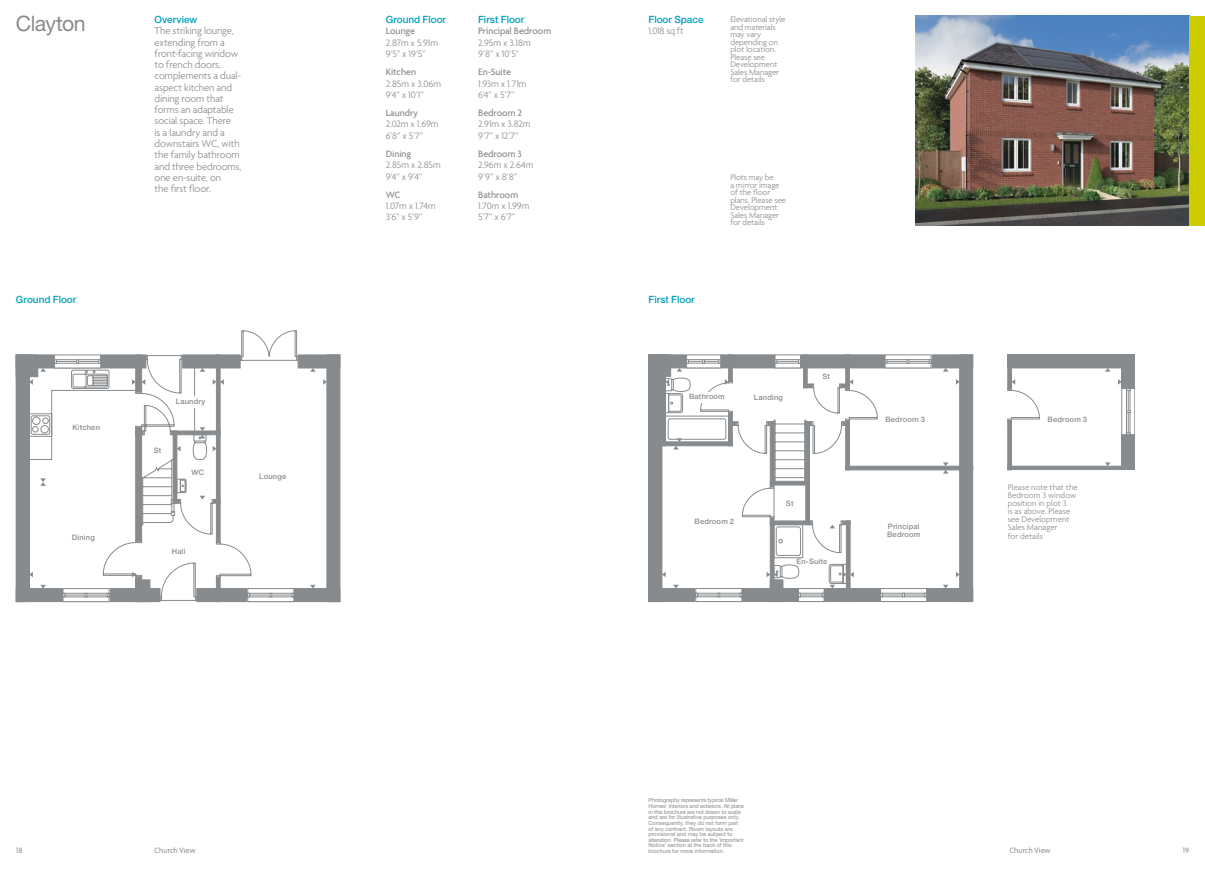
<style>
.page{position:relative;width:1205px;height:869px;background:#fff}
.page>*{position:absolute;margin:0;border:0;box-sizing:border-box;transform-origin:0 0}
.t1{font:21.25px "Helvetica Neue LT Std";letter-spacing:-.025em;color:#888b8d}
.t2{font:300 10.62px/11.2px "Agenda";letter-spacing:-.01em;color:#888b8d}
.t3{font:300 10px/11.2px "Agenda";letter-spacing:-.005em;color:#888b8d}
.t4{font:500 10px "Agenda";letter-spacing:-.005em;color:#888b8d}
.t5{font:500 10px "Helvetica Neue LT Std";letter-spacing:-.005em;color:#00a1be}
.t6{font:300 8.75px/7.5px "Agenda";color:#888b8d}
.t7{font:500 7.5px/8px "Helvetica Neue";letter-spacing:.025em;color:#888b8d}
.t8{font:300 7.5px "VAG Rounded Std";letter-spacing:.025em;color:#888b8d}
.t9{font:5.62px/5.6px "Helvetica Neue LT Std";letter-spacing:-.005em;color:#888b8d}
</style>
<div class="page">
<img style="left:915px;top:16px;width:274px;height:209px">
<div style="left:1189px;top:16px;width:16px;height:209px;background:#cdcc00"></div>
<div style="left:298px;top:354px;width:42px;height:14px;background:#888b8d;border:1px solid #888b8d"></div>
<div style="left:327px;top:354px;width:13px;height:247px;background:#888b8d"></div>
<div style="left:16px;top:355px;width:13px;height:246px;background:#888b8d"></div>
<div style="left:197px;top:588px;width:143px;height:13px;background:#888b8d"></div>
<div style="left:16px;top:588px;width:144px;height:13px;background:#888b8d"></div>
<div style="left:16px;top:354px;width:22px;height:22px;background:#888b8d"></div>
<svg style="left:247px;top:600px;width:47px;height:1px"></svg>
<svg style="left:63px;top:600px;width:46px;height:1px"></svg>
<svg style="left:29px;top:330px;width:269px;height:270px"></svg>
<svg style="left:323px;top:379px;width:4px;height:5px"></svg>
<svg style="left:310px;top:368px;width:6px;height:3px"></svg>
<svg style="left:310px;top:584px;width:6px;height:4px"></svg>
<svg style="left:142px;top:379px;width:3px;height:5px"></svg>
<svg style="left:213px;top:379px;width:11px;height:5px"></svg>
<svg style="left:200px;top:368px;width:5px;height:3px"></svg>
<svg style="left:132px;top:379px;width:4px;height:5px"></svg>
<svg style="left:29px;top:379px;width:4px;height:5px"></svg>
<svg style="left:40px;top:368px;width:6px;height:3px"></svg>
<svg style="left:132px;top:571px;width:4px;height:6px"></svg>
<svg style="left:29px;top:571px;width:4px;height:6px"></svg>
<svg style="left:40px;top:584px;width:6px;height:4px"></svg>
<svg style="left:40px;top:478px;width:6px;height:7px"></svg>
<svg style="left:177px;top:445px;width:4px;height:6px"></svg>
<svg style="left:213px;top:445px;width:3px;height:6px"></svg>
<svg style="left:200px;top:427px;width:5px;height:11px"></svg>
<svg style="left:200px;top:495px;width:5px;height:4px"></svg>
<div style="left:188px;top:395px;width:14px;height:12px;background:#fff"></div>
<div style="left:649px;top:354px;width:324px;height:14px;background:#888b8d;border:1px solid #888b8d"></div>
<div style="left:959px;top:354px;width:14px;height:247px;background:#888b8d;border:1px solid #888b8d"></div>
<div style="left:649px;top:355px;width:13px;height:246px;background:#888b8d"></div>
<div style="left:649px;top:588px;width:324px;height:13px;background:#888b8d"></div>
<div style="left:649px;top:355px;width:16px;height:90px;background:#888b8d"></div>
<div style="left:649px;top:355px;width:22px;height:21px;background:#888b8d"></div>
<div style="left:845px;top:354px;width:4px;height:35px;border:1px solid #888b8d"></div>
<div style="left:728px;top:354px;width:4px;height:27px;border:1px solid #888b8d"></div>
<div style="left:803px;top:354px;width:4px;height:34px;border:1px solid #888b8d"></div>
<div style="left:845px;top:466px;width:128px;height:4px;border:1px solid #888b8d"></div>
<svg style="left:774px;top:354px;width:27px;height:14px"></svg>
<svg style="left:884px;top:354px;width:47px;height:14px"></svg>
<svg style="left:661px;top:377px;width:270px;height:226px"></svg>
<svg style="left:841px;top:379px;width:12px;height:8px"></svg>
<svg style="left:943px;top:368px;width:5px;height:3px"></svg>
<svg style="left:725px;top:379px;width:3px;height:5px"></svg>
<svg style="left:665px;top:379px;width:4px;height:5px"></svg>
<svg style="left:676px;top:354px;width:45px;height:17px"></svg>
<svg style="left:956px;top:572px;width:3px;height:5px"></svg>
<svg style="left:943px;top:584px;width:5px;height:4px"></svg>
<svg style="left:943px;top:462px;width:5px;height:11px"></svg>
<svg style="left:842px;top:571px;width:12px;height:6px"></svg>
<svg style="left:798px;top:584px;width:37px;height:17px"></svg>
<svg style="left:829px;top:524px;width:6px;height:4px"></svg>
<svg style="left:766px;top:571px;width:12px;height:6px"></svg>
<svg style="left:662px;top:571px;width:4px;height:6px"></svg>
<svg style="left:673px;top:584px;width:6px;height:4px"></svg>
<svg style="left:673px;top:438px;width:9px;height:11px"></svg>
<div style="left:696px;top:392px;width:18px;height:11px;background:#fff"></div>
<div style="left:1007px;top:420px;width:4px;height:50px;border:1px solid #888b8d"></div>
<svg style="left:1007px;top:354px;width:128px;height:115px"></svg>
<h1 class="t1" style="left:16px;top:11px;width:71px">Clayton</h1>
<h3 class="t5" style="left:648px;top:14px;width:56px">Floor Space</h3>
<h3 class="t5" style="left:155px;top:14px;width:44px">Overview</h3>
<p class="t2" style="left:155px;top:26px;width:88px">The striking lounge, extending from a front-facing window to french doors, complements a dual&shy;aspect kitchen and dining room that forms an adaptable social space. There<br>is a laundry and a downstairs WC, with the family bathroom and three bedrooms, one en-suite, on<br>the first floor.</p>
<h3 class="t5" style="left:386px;top:14px;width:62px">Ground Floor</h3>
<h3 class="t4" style="left:386px;top:26px;width:31px">Lounge</h3>
<h3 class="t3" style="left:386px;top:37px;width:54px">2.87m x 5.91m<br>9’5” x 19’5”</h3>
<h3 class="t4" style="left:386px;top:67px;width:32px">Kitchen</h3>
<h3 class="t3" style="left:386px;top:78px;width:57px">2.85m x 3.06m<br>9’4” x 10’1”</h3>
<h3 class="t4" style="left:386px;top:107px;width:34px">Laundry</h3>
<h3 class="t3" style="left:386px;top:119px;width:54px">2.02m x 1.69m<br>6’8” x 5’7”</h3>
<h3 class="t4" style="left:386px;top:148px;width:27px">Dining</h3>
<h3 class="t3" style="left:386px;top:160px;width:57px">2.85m x 2.85m<br>9’4” x 9’4”</h3>
<h3 class="t4" style="left:386px;top:189px;width:16px">WC</h3>
<h3 class="t3" style="left:386px;top:201px;width:51px">1.07m x 1.74m<br>3’6” x 5’9”</h3>
<h3 class="t5" style="left:478px;top:14px;width:48px">First Floor</h3>
<h3 class="t4" style="left:478px;top:26px;width:75px">Principal Bedroom</h3>
<h3 class="t3" style="left:478px;top:37px;width:54px">2.95m x 3.18m<br>9’8” x 10’5”</h3>
<h3 class="t4" style="left:478px;top:67px;width:34px">En-Suite</h3>
<h3 class="t3" style="left:478px;top:78px;width:50px">1.93m x 1.71m<br>6’4” x 5’7”</h3>
<h3 class="t4" style="left:478px;top:107px;width:45px">Bedroom 2</h3>
<h3 class="t3" style="left:478px;top:119px;width:54px">2.91m x 3.82m<br>9’7” x 12’7”</h3>
<h3 class="t4" style="left:478px;top:148px;width:45px">Bedroom 3</h3>
<h3 class="t3" style="left:478px;top:160px;width:57px">2.96m x 2.64m<br>9’9” x 8’8”</h3>
<h3 class="t4" style="left:478px;top:189px;width:42px">Bathroom</h3>
<h3 class="t3" style="left:478px;top:201px;width:53px">1.70m x 1.99m<br>5’7” x 6’7”</h3>
<h3 class="t7" style="left:56px;top:15px;width:37px">Bathroom</h3>
<h3 class="t3" style="left:648px;top:26px;width:36px">1,018 sq ft</h3>
<h3 class="t7" style="left:153px;top:122px;width:9px">St</h3>
<h3 class="t7" style="left:164px;top:180px;width:32px">En-Suite</h3>
<h3 class="t6" style="left:730px;top:16px;width:57px">Elevational style and materials may vary depending on plot location.<br>Please see<br>Development<br>Sales Manager for details</h3>
<h3 class="t6" style="left:730px;top:174px;width:57px">Plots may be<br>a mirror image of the floor plans. Please see<br>Development<br>Sales Manager for details</h3>
<h3 class="t5" style="left:16px;top:293px;width:62px">Ground Floor</h3>
<h3 class="t5" style="left:648px;top:293px;width:48px">First Floor</h3>
<h3 class="t7" style="left:72px;top:423px;width:29px">Kitchen</h3>
<h3 class="t7" style="left:72px;top:532px;width:25px">Dining</h3>
<h3 class="t7" style="left:176px;top:396px;width:31px">Laundry</h3>
<h3 class="t7" style="left:154px;top:446px;width:9px">St</h3>
<h3 class="t7" style="left:191px;top:467px;width:14px">WC</h3>
<h3 class="t7" style="left:172px;top:546px;width:15px">Hall</h3>
<h3 class="t7" style="left:259px;top:471px;width:28px">Lounge</h3>
<h3 class="t7" style="left:689px;top:392px;width:37px">Bathroom</h3>
<h3 class="t7" style="left:754px;top:392px;width:31px">Landing</h3>
<h3 class="t7" style="left:694px;top:516px;width:41px">Bedroom 2</h3>
<h3 class="t7" style="left:786px;top:498px;width:9px">St</h3>
<h3 class="t7" style="left:822px;top:372px;width:9px">St</h3>
<h3 class="t7" style="left:796px;top:557px;width:32px">En-Suite</h3>
<h3 class="t7" style="left:885px;top:414px;width:41px">Bedroom 3</h3>
<h3 class="t7" style="left:887px;top:521px;width:35px">Principal<br>Bedroom</h3>
<h3 class="t7" style="left:1047px;top:414px;width:41px">Bedroom 3</h3>
<h3 class="t6" style="left:1007px;top:483px;width:72px;line-height:8.1px">Please note that the<br>Bedroom 3 window position in plot 3<br>is as above. Please see Development<br>Sales Manager<br>for details</h3>
<p class="t9" style="left:648px;top:797px;width:97px">Photography represents typical Miller Homes’ interiors and exteriors. All plans in this brochure are not drawn to scale and are for illustrative purposes only.<br>Consequently, they do not form part of any contract. Room layouts are provisional and may be subject to alteration. Please refer to the ‘Important Notice’ section at the back of this brochure for more information.</p>
<h3 class="t7" style="left:705px;top:799px;width:29px">Kitchen</h3>
<h3 class="t8" style="left:16px;top:845px;width:8px">18</h3>
<h3 class="t8" style="left:155px;top:845px;width:42px">Church View</h3>
<h3 class="t8" style="left:1182px;top:845px;width:8px">19</h3>
<h3 class="t8" style="left:1009px;top:845px;width:42px">Church View</h3>
</div>
